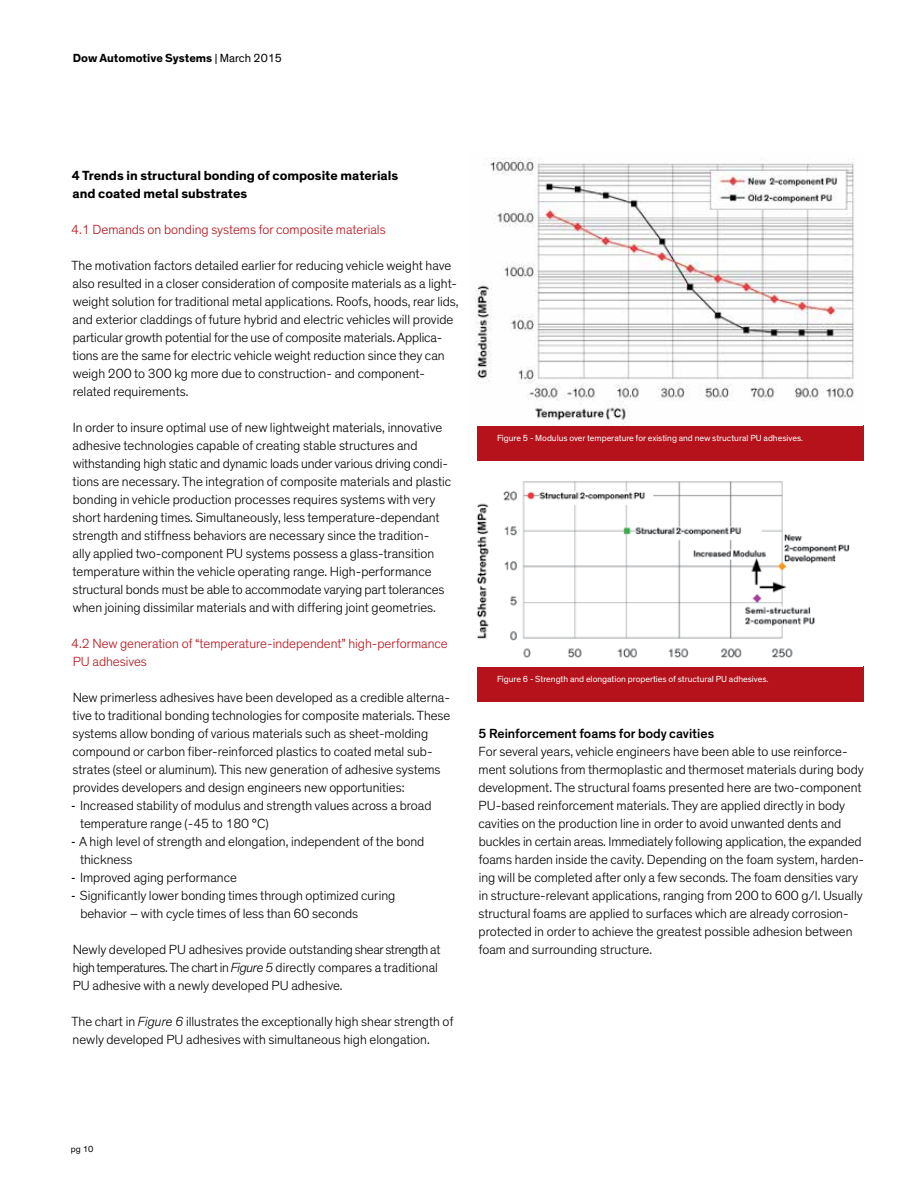
<style>
.page{position:relative;width:918px;height:1188px;background:#fff}
.page>*{position:absolute;margin:0;border:0;box-sizing:border-box;transform-origin:0 0}
.t1{font:300 13.5px/18px "Dow Corporate";color:#000}
.t2{font:300 13.5px/18px "Dow Corporate";color:#b5121b}
.t3{font:700 13.5px/18px "Dow Corporate";color:#000}
.t4{font:500 13.5px "Dow Corporate";color:#000}
.t5{font:700 12px "Dow Corporate";color:#000}
.t6{font:9px "Dow Corporate";color:#fff}
.t7{font:9px "Dow Corporate";color:#000}
.s1{font-weight:400}
.s2{font-family:"Swift Neue LT Pro";font-weight:400}
.s3{font-style:italic}
</style>
<div class="page">
<div style="left:478px;top:425px;width:386px;height:36px;background:#b5121b"></div>
<img style="left:475px;top:158px;width:380px;height:267px">
<div style="left:478px;top:666px;width:386px;height:36px;background:#b5121b"></div>
<img style="left:476px;top:481px;width:374px;height:177px">
<p class="t5" style="left:73px;top:51px;width:211px">Dow Automotive Systems <span class="s1">| March 2015</span></p>
<p class="t3" style="left:72px;top:167px;width:328px">4 Trends in structural bonding of composite materials and coated metal substrates</p>
<p class="t2" style="left:71px;top:221px;width:316px">4.1 Demands on bonding systems for composite materials</p>
<p class="t1" style="left:71px;top:257px;width:389px">The motivation factors detailed earlier for reducing vehicle weight have also resulted in a closer consideration of composite materials as a light&shy;weight solution for traditional metal applications. Roofs, hoods, rear lids, and exterior claddings of future hybrid and electric vehicles will provide particular growth potential for the use of composite materials. Applica&shy;tions are the same for electric vehicle weight reduction since they can weigh 200 to 300 kg more due to construction- and component&shy;related requirements.</p>
<p class="t1" style="left:73px;top:419px;width:380px">In order to insure optimal use of new lightweight materials, innovative adhesive technologies capable of creating stable structures and withstanding high static and dynamic loads under various driving condi&shy;tions are necessary. The integration of composite materials and plastic bonding in vehicle production processes requires systems with very short hardening times. Simultaneously, less temperature-dependant strength and stiffness behaviors are necessary since the tradition-<br>ally applied two-component PU systems possess a glass-transition temperature within the vehicle operating range. High-performance structural bonds must be able to accommodate varying part tolerances when joining dissimilar materials and with differing joint geometries.</p>
<p class="t2" style="left:71px;top:635px;width:378px">4.2 New generation of “temperature-independent” high-performance<br>PU adhesives</p>
<p class="t1" style="left:72px;top:689px;width:380px">New primerless adhesives have been developed as a credible alterna&shy;tive to traditional bonding technologies for composite materials. These systems allow bonding of various materials such as sheet-molding compound or carbon fiber-reinforced plastics to coated metal sub&shy;strates (steel or aluminum). This new generation of adhesive systems provides developers and design engineers new opportunities:</p>
<p class="t1" style="left:80px;top:797px;width:353px;text-indent:-8px"><span class="s2">-</span> Increased stability of modulus and strength values across a broad temperature range (-45 to 180 °C)</p>
<p class="t1" style="left:80px;top:833px;width:346px;text-indent:-8px"><span class="s2">-</span> A high level of strength and elongation, independent of the bond thickness</p>
<p class="t1" style="left:72px;top:869px;width:167px"><span class="s2">-</span> Improved aging performance</p>
<p class="t1" style="left:80px;top:887px;width:316px;text-indent:-9px"><span class="s2">-</span> Significantly lower bonding times through optimized curing behavior – with cycle times of less than 60 seconds</p>
<p class="t1" style="left:73px;top:941px;width:369px">Newly developed PU adhesives provide outstanding shear strength at high temperatures. The chart in <span class="s3">Figure 5</span> directly compares a traditional<br>PU adhesive with a newly developed PU adhesive.</p>
<p class="t1" style="left:71px;top:1013px;width:384px">The chart in <span class="s3">Figure 6</span> illustrates the exceptionally high shear strength of newly developed PU adhesives with simultaneous high elongation.</p>
<p class="t6" style="left:497px;top:433px;width:308px">Figure 5 - Modulus over temperature for existing and new structural PU adhesives.</p>
<p class="t6" style="left:497px;top:674px;width:273px">Figure 6 - Strength and elongation properties of structural PU adhesives.</p>
<p class="t4" style="left:479px;top:725px;width:237px">5 Reinforcement foams for body cavities</p>
<p class="t1" style="left:478px;top:743px;width:387px">For several years, vehicle engineers have been able to use reinforce&shy;ment solutions from thermoplastic and thermoset materials during body development. The structural foams presented here are two-component PU-based reinforcement materials. They are applied directly in body cavities on the production line in order to avoid unwanted dents and buckles in certain areas. Immediately following application, the expanded foams harden inside the cavity. Depending on the foam system, harden&shy;ing will be completed after only a few seconds. The foam densities vary in structure-relevant applications, ranging from 200 to 600 g/l. Usually structural foams are applied to surfaces which are already corrosion&shy;protected in order to achieve the greatest possible adhesion between foam and surrounding structure.</p>
<p class="t7" style="left:71px;top:1144px;width:24px">pg 10</p>
</div>
